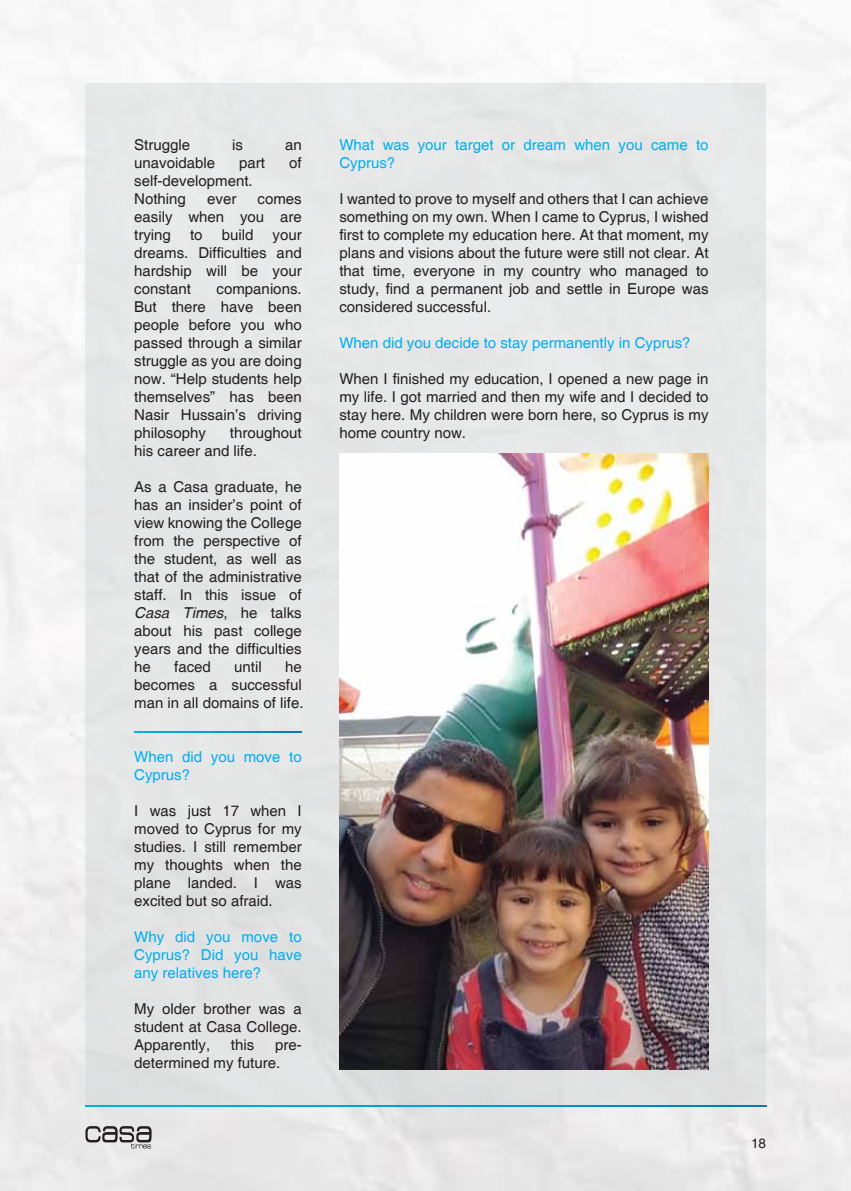
<style>
.page{position:relative;width:851px;height:1191px;background:#fff}
.page>*{position:absolute;margin:0;border:0;box-sizing:border-box;transform-origin:0 0}
.t1{font:15px/18px "Helvetica";color:#231f20;text-align:justify}
.t2{font:15px/18px "Helvetica";color:#00aeef}
.t3{font:italic 15px "Helvetica cyr";color:#231f20}
.t4{font:13.5px "Helvetica";color:#231f20}
.s1{font-family:"Helvetica";font-style:normal}
</style>
<div class="page">
<img style="left:0;top:0;width:850px;height:1191px">
<div style="left:85px;top:83px;width:680px;height:1022px;background:#e6e7e7"></div>
<svg style="left:85px;top:1126px;width:67px;height:22px"></svg>
<svg style="left:85px;top:1105px;width:681px;height:1px"></svg>
<svg style="left:134px;top:731px;width:168px;height:1px"></svg>
<img style="left:339px;top:453px;width:369px;height:616px">
<p class="t1" style="left:134px;top:136px;width:57px">Struggle</p>
<p class="t1" style="left:232px;top:136px;width:12px">is</p>
<p class="t1" style="left:285px;top:136px;width:18px">an</p>
<p class="t1" style="left:134px;top:154px;width:82px">unavoidable</p>
<p class="t1" style="left:239px;top:154px;width:27px">part</p>
<p class="t1" style="left:289px;top:154px;width:14px">of</p>
<p class="t1" style="left:134px;top:172px;width:120px">self-development.<br>Nothing</p>
<p class="t1" style="left:134px;top:190px;width:169px;text-indent:123px">comes easily when you are trying</p>
<p class="t1" style="left:207px;top:190px;width:31px">ever</p>
<p class="t1" style="left:190px;top:226px;width:14px">to</p>
<p class="t1" style="left:222px;top:226px;width:33px">build</p>
<p class="t1" style="left:134px;top:226px;width:169px;text-indent:138px">your dreams. Difficulties and hardship will be your constant</p>
<p class="t1" style="left:134px;top:280px;width:169px;text-indent:82px">companions.<br>But there have been people before you who passed through a similar struggle as you are doing now. “Help students help themselves” has been Nasir Hussain’s driving philosophy</p>
<p class="t1" style="left:134px;top:424px;width:169px;text-indent:96px">throughout his career and life.</p>
<p class="t1" style="left:134px;top:478px;width:169px">As a Casa graduate, he has an insider’s point of view knowing the College from the perspective of the student, as well as that of the administrative staff. In this issue of</p>
<p class="t3" style="left:134px;top:605px;width:169px">Casa Times<span class="s1">, he talks</span></p>
<p class="t1" style="left:134px;top:622px;width:169px">about his past college years and the difficulties he</p>
<p class="t1" style="left:174px;top:658px;width:38px">faced</p>
<p class="t1" style="left:234px;top:658px;width:29px">until</p>
<p class="t1" style="left:134px;top:658px;width:171px;text-align:left;text-indent:151px">he becomes a successful man in all domains of life.</p>
<p class="t2" style="left:134px;top:748px;width:169px">When did you move to<br>Cyprus?</p>
<p class="t1" style="left:134px;top:802px;width:169px">I was just 17 when I moved to Cyprus for my studies. I still remember my thoughts when the plane landed. I was excited but so afraid.</p>
<p class="t2" style="left:134px;top:928px;width:169px;text-align:justify">Why did you move to Cyprus? Did you have any relatives here?</p>
<p class="t1" style="left:134px;top:1000px;width:169px">My older brother was a student at Casa College.<br>Apparently,</p>
<p class="t1" style="left:231px;top:1036px;width:25px">this</p>
<p class="t1" style="left:134px;top:1036px;width:169px;text-indent:141px">pre&shy;determined my future.</p>
<p class="t2" style="left:339px;top:136px;width:371px">What was your target or dream when you came to<br>Cyprus?</p>
<p class="t1" style="left:339px;top:190px;width:371px">I wanted to prove to myself and others that I can achieve something on my own. When I came to Cyprus, I wished first to complete my education here. At that moment, my plans and visions about the future were still not clear. At that time, everyone in my country who managed to study, find a permanent job and settle in Europe was considered successful.</p>
<p class="t2" style="left:339px;top:334px;width:352px">When did you decide to stay permanently in Cyprus?</p>
<p class="t1" style="left:339px;top:370px;width:371px">When I finished my education, I opened a new page in my life. I got married and then my wife and I decided to stay here. My children were born here, so Cyprus is my home country now.</p>
<p class="t4" style="left:751px;top:1135px;width:17px">18</p>
</div>
